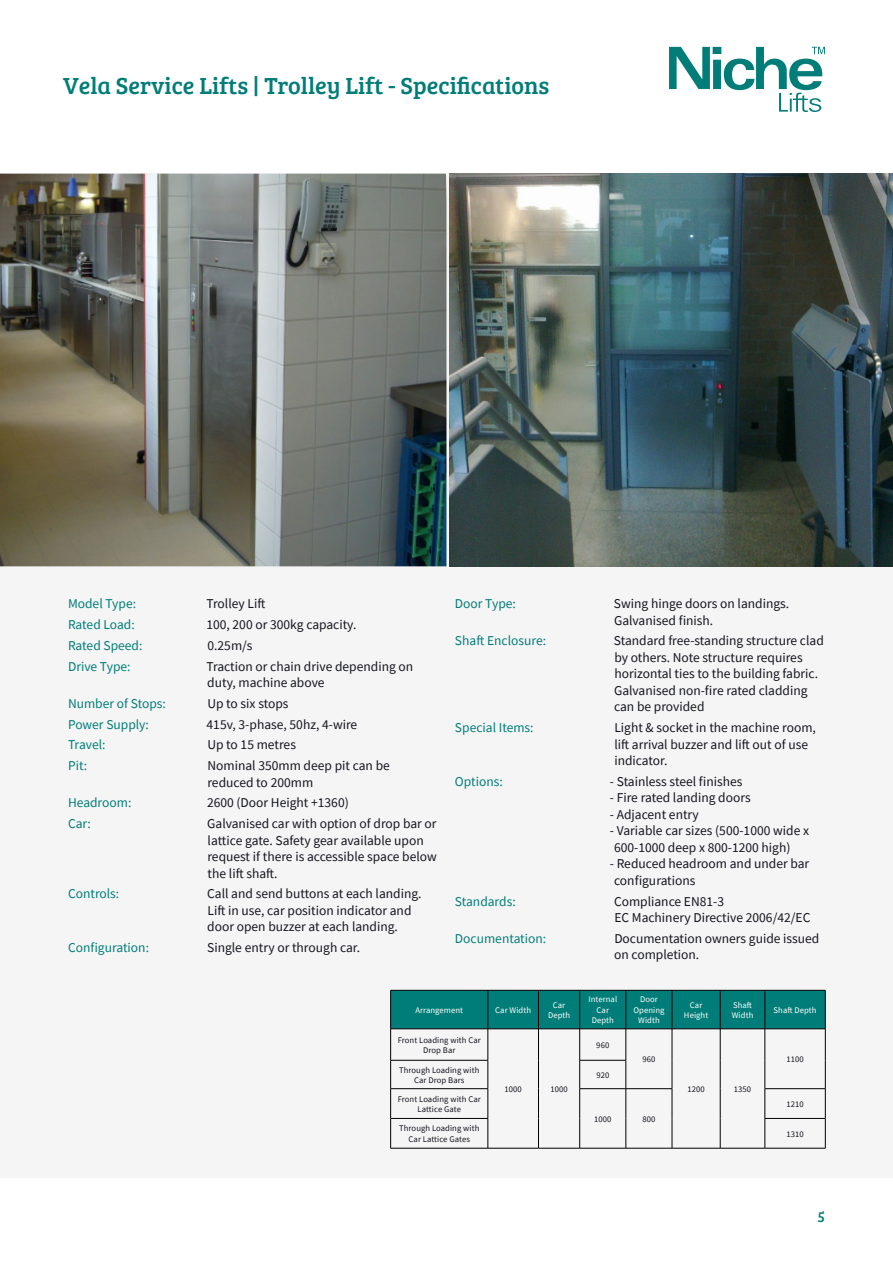
<style>
.page{position:relative;width:893px;height:1263px;background:#fff}
.page>*{position:absolute;margin:0;border:0;box-sizing:border-box;transform-origin:0 0}
.t1{font:24px "Bree Serif";color:#007d78}
.t2{font:15px "Bree Serif";color:#007d78}
.t3{font:13.5px/16.5px "Source Sans Pro";color:#14151e}
.t4{font:13.5px/20.7px "Source Sans Pro";color:#007d78}
.t5{font:8.55px/10.4px "Source Sans Pro";letter-spacing:.01em;color:#14151e;text-align:center}
.t6{font:8.55px/10.4px "Source Sans Pro";letter-spacing:.01em;color:#fff;text-align:center}
</style>
<div class="page">
<svg style="left:669px;top:47px;width:156px;height:65px"></svg>
<div style="left:0;top:174px;width:893px;height:1004px;background:#f5f5f5"></div>
<img style="left:0;top:174px;width:446px;height:392px">
<div style="left:391px;top:991px;width:434px;height:37px;background:#007d78"></div>
<hr style="left:390px;top:990px;width:98px;height:1px;background:#000">
<hr style="left:390px;top:990px;width:1px;height:39px;background:#000">
<hr style="left:488px;top:990px;width:50px;height:1px;background:#000">
<hr style="left:488px;top:990px;width:1px;height:39px;background:#000">
<hr style="left:538px;top:990px;width:42px;height:1px;background:#000">
<hr style="left:538px;top:990px;width:1px;height:39px;background:#000">
<hr style="left:580px;top:990px;width:46px;height:1px;background:#000">
<hr style="left:579px;top:990px;width:1px;height:39px;background:#000">
<hr style="left:626px;top:990px;width:46px;height:1px;background:#000">
<hr style="left:626px;top:990px;width:1px;height:39px;background:#000">
<hr style="left:672px;top:990px;width:48px;height:1px;background:#000">
<hr style="left:672px;top:990px;width:1px;height:39px;background:#000">
<hr style="left:720px;top:990px;width:45px;height:1px;background:#000">
<hr style="left:720px;top:990px;width:1px;height:39px;background:#000">
<hr style="left:765px;top:990px;width:60px;height:1px;background:#000">
<hr style="left:765px;top:990px;width:1px;height:39px;background:#000">
<hr style="left:825px;top:990px;width:1px;height:39px;background:#000">
<hr style="left:390px;top:1028px;width:98px;height:1px;background:#000">
<hr style="left:390px;top:1029px;width:1px;height:31px;background:#000">
<hr style="left:488px;top:1028px;width:50px;height:1px;background:#000">
<hr style="left:488px;top:1029px;width:1px;height:31px;background:#000">
<hr style="left:538px;top:1028px;width:42px;height:1px;background:#000">
<hr style="left:538px;top:1029px;width:1px;height:31px;background:#000">
<hr style="left:580px;top:1028px;width:46px;height:1px;background:#000">
<hr style="left:579px;top:1029px;width:1px;height:31px;background:#000">
<hr style="left:626px;top:1028px;width:46px;height:1px;background:#000">
<hr style="left:626px;top:1029px;width:1px;height:31px;background:#000">
<hr style="left:672px;top:1028px;width:48px;height:1px;background:#000">
<hr style="left:672px;top:1029px;width:1px;height:31px;background:#000">
<hr style="left:720px;top:1028px;width:45px;height:1px;background:#000">
<hr style="left:720px;top:1029px;width:1px;height:31px;background:#000">
<hr style="left:765px;top:1028px;width:60px;height:1px;background:#000">
<hr style="left:765px;top:1029px;width:1px;height:31px;background:#000">
<hr style="left:825px;top:1029px;width:1px;height:31px;background:#000">
<hr style="left:390px;top:1060px;width:98px;height:1px;background:#000">
<hr style="left:579px;top:1060px;width:47px;height:1px;background:#000">
<hr style="left:390px;top:1088px;width:98px;height:1px;background:#000">
<svg style="left:390px;top:1060px;width:1px;height:58px"></svg>
<svg style="left:488px;top:1060px;width:1px;height:58px"></svg>
<svg style="left:538px;top:1060px;width:1px;height:58px"></svg>
<hr style="left:579px;top:1088px;width:47px;height:1px;background:#000">
<svg style="left:579px;top:1060px;width:1px;height:58px"></svg>
<hr style="left:626px;top:1088px;width:46px;height:1px;background:#000">
<svg style="left:626px;top:1060px;width:1px;height:58px"></svg>
<svg style="left:672px;top:1060px;width:1px;height:58px"></svg>
<svg style="left:720px;top:1060px;width:1px;height:58px"></svg>
<hr style="left:765px;top:1088px;width:60px;height:1px;background:#000">
<svg style="left:765px;top:1060px;width:1px;height:58px"></svg>
<svg style="left:825px;top:1060px;width:1px;height:58px"></svg>
<hr style="left:390px;top:1118px;width:98px;height:1px;background:#000">
<hr style="left:390px;top:1118px;width:1px;height:30px;background:#000">
<hr style="left:488px;top:1118px;width:1px;height:30px;background:#000">
<hr style="left:538px;top:1118px;width:1px;height:30px;background:#000">
<hr style="left:579px;top:1118px;width:1px;height:30px;background:#000">
<hr style="left:626px;top:1118px;width:1px;height:30px;background:#000">
<hr style="left:672px;top:1118px;width:1px;height:30px;background:#000">
<hr style="left:720px;top:1118px;width:1px;height:30px;background:#000">
<hr style="left:765px;top:1118px;width:60px;height:1px;background:#000">
<hr style="left:765px;top:1118px;width:1px;height:30px;background:#000">
<hr style="left:825px;top:1118px;width:1px;height:30px;background:#000">
<hr style="left:390px;top:1148px;width:98px;height:1px;background:#000">
<hr style="left:488px;top:1148px;width:50px;height:1px;background:#000">
<hr style="left:538px;top:1148px;width:42px;height:1px;background:#000">
<hr style="left:580px;top:1148px;width:46px;height:1px;background:#000">
<hr style="left:626px;top:1148px;width:46px;height:1px;background:#000">
<hr style="left:672px;top:1148px;width:48px;height:1px;background:#000">
<hr style="left:720px;top:1148px;width:45px;height:1px;background:#000">
<hr style="left:765px;top:1148px;width:60px;height:1px;background:#000">
<img style="left:450px;top:174px;width:443px;height:392px">
<h1 class="t1" style="left:63px;top:68px;width:488px">Vela Service Lifts | Trolley Lift - Specifications</h1>
<p class="t4" style="left:68px;top:593px;width:76px">Model Type:<br>Rated Load:<br>Rated Speed:<br>Drive Type:</p>
<p class="t4" style="left:68px;top:693px;width:99px">Number of Stops:<br>Power Supply:<br>Travel:<br>Pit:</p>
<p class="t4" style="left:68px;top:792px;width:65px">Headroom:<br>Car:</p>
<p class="t4" style="left:68px;top:883px;width:53px">Controls:</p>
<p class="t4" style="left:68px;top:937px;width:82px">Configuration:</p>
<p class="t3" style="left:206px;top:593px;width:208px;line-height:20.7px">Trolley Lift<br>100, 200 or 300kg capacity.<br>0.25m/s<br>Traction or chain drive depending on</p>
<p class="t3" style="left:207px;top:672px;width:185px;line-height:20.7px">duty, machine above<br>Up to six stops<br>415v, 3-phase, 50hz, 4-wire<br>Up to 15 metres<br>Nominal 350mm deep pit can be</p>
<p class="t3" style="left:207px;top:772px;width:231px;line-height:20.7px">reduced to 200mm<br>2600 (Door Height +1360)<br>Galvanised car with option of drop bar or</p>
<p class="t3" style="left:207px;top:832px;width:231px">lattice gate. Safety gear available upon request if there is accessible space below the lift shaft.</p>
<p class="t3" style="left:207px;top:885px;width:216px">Call and send buttons at each landing.<br>Lift in use, car position indicator and door open buzzer at each landing.</p>
<p class="t3" style="left:207px;top:939px;width:154px">Single entry or through car.</p>
<p class="t4" style="left:455px;top:593px;width:62px">Door Type:</p>
<p class="t4" style="left:455px;top:630px;width:93px">Shaft Enclosure:</p>
<p class="t4" style="left:455px;top:717px;width:80px">Special Items:</p>
<p class="t4" style="left:455px;top:771px;width:49px">Options:</p>
<p class="t4" style="left:455px;top:891px;width:62px">Standards:</p>
<p class="t4" style="left:455px;top:928px;width:93px">Documentation:</p>
<p class="t3" style="left:614px;top:595px;width:177px">Swing hinge doors on landings.<br>Galvanised finish.</p>
<p class="t3" style="left:614px;top:633px;width:211px">Standard free-standing structure clad by others. Note structure requires horizontal ties to the building fabric.<br>Galvanised non-fire rated cladding can be provided</p>
<p class="t3" style="left:614px;top:719px;width:203px">Light &amp; socket in the machine room, lift arrival buzzer and lift out of use indicator.</p>
<p class="t3" style="left:610px;top:773px;width:134px">- Stainless steel finishes</p>
<p class="t3" style="left:610px;top:789px;width:142px">- Fire rated landing doors</p>
<p class="t3" style="left:610px;top:806px;width:91px">- Adjacent entry</p>
<p class="t3" style="left:614px;top:822px;width:196px;text-indent:-4px">- Variable car sizes (500-1000 wide x<br>600-1000 deep x 800-1200 high)</p>
<p class="t3" style="left:614px;top:855px;width:197px;text-indent:-4px">- Reduced headroom and under bar configurations</p>
<p class="t3" style="left:614px;top:893px;width:198px">Compliance EN81-3<br>EC Machinery Directive 2006/42/EC</p>
<p class="t3" style="left:614px;top:930px;width:207px">Documentation owners guide issued on completion.</p>
<p class="t6" style="left:415px;top:1005px;width:49px">Arrangement</p>
<p class="t6" style="left:495px;top:1005px;width:37px">Car Width</p>
<p class="t6" style="left:548px;top:999px;width:24px">Car<br>Depth</p>
<p class="t6" style="left:588px;top:994px;width:30px">Internal<br>Car<br>Depth</p>
<p class="t6" style="left:633px;top:994px;width:33px">Door<br>Opening<br>Width</p>
<p class="t6" style="left:684px;top:999px;width:26px">Car<br>Height</p>
<p class="t6" style="left:732px;top:999px;width:23px;text-align:left">Shaft<br>Width</p>
<p class="t6" style="left:774px;top:1005px;width:44px">Shaft Depth</p>
<p class="t5" style="left:398px;top:1034px;width:85px">Front Loading with Car<br>Drop Bar</p>
<p class="t5" style="left:504px;top:1084px;width:19px">1000</p>
<p class="t5" style="left:550px;top:1084px;width:19px">1000</p>
<p class="t5" style="left:596px;top:1040px;width:14px">960</p>
<p class="t5" style="left:642px;top:1054px;width:14px">960</p>
<p class="t5" style="left:786px;top:1054px;width:19px">1100</p>
<p class="t5" style="left:399px;top:1064px;width:82px">Through Loading with<br>Car Drop Bars</p>
<p class="t5" style="left:596px;top:1070px;width:14px">920</p>
<p class="t5" style="left:398px;top:1093px;width:85px">Front Loading with Car<br>Lattice Gate</p>
<p class="t5" style="left:594px;top:1113px;width:19px">1000</p>
<p class="t5" style="left:642px;top:1113px;width:14px">800</p>
<p class="t5" style="left:687px;top:1084px;width:19px">1200</p>
<p class="t5" style="left:734px;top:1084px;width:19px">1350</p>
<p class="t5" style="left:786px;top:1099px;width:19px">1210</p>
<p class="t5" style="left:399px;top:1123px;width:82px">Through Loading with<br>Car Lattice Gates</p>
<p class="t5" style="left:786px;top:1128px;width:19px">1310</p>
<p class="t2" style="left:817px;top:1205px;width:9px">5</p>
</div>
